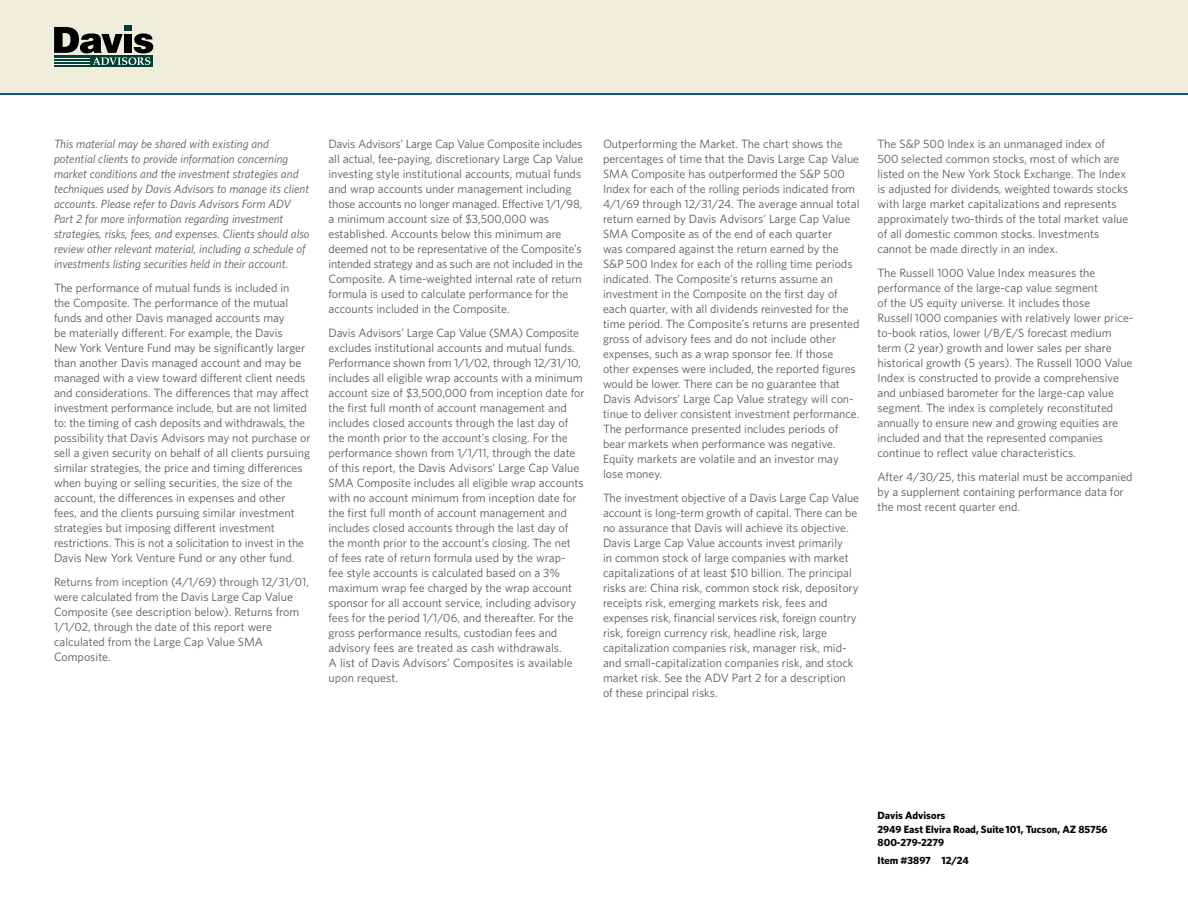
<style>
.page{position:relative;width:1188px;height:918px;background:#fff}
.page>*{position:absolute;margin:0;border:0;box-sizing:border-box;transform-origin:0 0}
.Disclosure{font:12px/15px "Whitney";color:#58595b}
.Disclosure-2{font:italic 12px/15px "Whitney";color:#58595b}
.t1{font:700 10.5px/13.5px "Whitney";color:#000}
</style>
<div class="page">
<div style="left:0;top:0;width:1188px;height:94px;background:#f0eedb"></div>
<hr style="left:0;top:94px;width:1188px;height:1px;background:#005c97">
<div style="left:124px;top:25px;width:8px;height:6px;background:#004133"></div>
<div style="left:54px;top:56px;width:99px;height:11px;background:#004133"></div>
<svg style="left:54px;top:27px;width:99px;height:38px"></svg>
<p class="Disclosure-2" style="left:54px;top:136px;width:257px">This material may be shared with existing and potential clients to provide information concerning market conditions and the investment strategies and techniques used by Davis Advisors to manage its client accounts. Please refer to Davis Advisors Form ADV Part 2 for more information regarding investment strategies, risks, fees, and expenses. Clients should also review other relevant material, including a schedule of investments listing securities held in their account.</p>
<p class="Disclosure" style="left:54px;top:280px;width:258px">The performance of mutual funds is included in<br>the Composite. The performance of the mutual funds and other Davis managed accounts may<br>be materially different. For example, the Davis<br>New York Venture Fund may be significantly larger than another Davis managed account and may be managed with a view toward different client needs and considerations. The differences that may affect investment performance include, but are not limited to: the timing of cash deposits and withdrawals, the possibility that Davis Advisors may not purchase or sell a given security on behalf of all clients pursuing similar strategies, the price and timing differences when buying or selling securities, the size of the account, the differences in expenses and other fees, and the clients pursuing similar investment strategies but imposing different investment restrictions. This is not a solicitation to invest in the Davis New York Venture Fund or any other fund.</p>
<p class="Disclosure" style="left:54px;top:574px;width:257px">Returns from inception (4/1/69) through 12/31/01, were calculated from the Davis Large Cap Value Composite (see description below). Returns from 1/1/02, through the date of this report were calculated from the Large Cap Value SMA Composite.</p>
<p class="Disclosure" style="left:328px;top:136px;width:256px">Davis Advisors’ Large Cap Value Composite includes all actual, fee-paying, discretionary Large Cap Value investing style institutional accounts, mutual funds and wrap accounts under management including those accounts no longer managed. Effective 1/1/98, a minimum account size of $3,500,000 was established. Accounts below this minimum are deemed not to be representative of the Composite’s intended strategy and as such are not included in the Composite. A time-weighted internal rate of return formula is used to calculate performance for the accounts included in the Composite.</p>
<p class="Disclosure" style="left:328px;top:325px;width:258px">Davis Advisors’ Large Cap Value (SMA) Composite excludes institutional accounts and mutual funds.<br>Performance shown from 1/1/02, through 12/31/10, includes all eligible wrap accounts with a minimum account size of $3,500,000 from inception date for the first full month of account management and includes closed accounts through the last day of the month prior to the account’s closing. For the performance shown from 1/1/11, through the date of this report, the Davis Advisors’ Large Cap Value SMA Composite includes all eligible wrap accounts with no account minimum from inception date for the first full month of account management and includes closed accounts through the last day of the month prior to the account’s closing. The net<br>of fees rate of return formula used by the wrap-<br>fee style accounts is calculated based on a 3% maximum wrap fee charged by the wrap account sponsor for all account service, including advisory fees for the period 1/1/06, and thereafter. For the gross performance results, custodian fees and advisory fees are treated as cash withdrawals.<br>A list of Davis Advisors’ Composites is available upon request.</p>
<p class="Disclosure" style="left:603px;top:136px;width:258px">Outperforming the Market. The chart shows the percentages of time that the Davis Large Cap Value SMA Composite has outperformed the S&amp;P 500<br>Index for each of the rolling periods indicated from 4/1/69 through 12/31/24. The average annual total return earned by Davis Advisors’ Large Cap Value SMA Composite as of the end of each quarter<br>was compared against the return earned by the S&amp;P 500 Index for each of the rolling time periods indicated. The Composite’s returns assume an investment in the Composite on the first day of each quarter, with all dividends reinvested for the time period. The Composite’s returns are presented gross of advisory fees and do not include other expenses, such as a wrap sponsor fee. If those other expenses were included, the reported figures would be lower. There can be no guarantee that Davis Advisors’ Large Cap Value strategy will con&shy;tinue to deliver consistent investment performance.<br>The performance presented includes periods of bear markets when performance was negative.<br>Equity markets are volatile and an investor may lose money.</p>
<p class="Disclosure" style="left:603px;top:490px;width:258px">The investment objective of a Davis Large Cap Value account is long-term growth of capital. There can be no assurance that Davis will achieve its objective.<br>Davis Large Cap Value accounts invest primarily<br>in common stock of large companies with market capitalizations of at least $10 billion. The principal risks are: China risk, common stock risk, depository receipts risk, emerging markets risk, fees and expenses risk, financial services risk, foreign country risk, foreign currency risk, headline risk, large capitalization companies risk, manager risk, mid&shy;and small-capitalization companies risk, and stock market risk. See the ADV Part 2 for a description<br>of these principal risks.</p>
<p class="Disclosure" style="left:878px;top:136px;width:252px">The S&amp;P 500 Index is an unmanaged index of 500 selected common stocks, most of which are listed on the New York Stock Exchange. The Index is adjusted for dividends, weighted towards stocks with large market capitalizations and represents approximately two-thirds of the total market value of all domestic common stocks. Investments cannot be made directly in an index.</p>
<p class="Disclosure" style="left:878px;top:265px;width:257px">The Russell 1000 Value Index measures the performance of the large-cap value segment<br>of the US equity universe. It includes those<br>Russell 1000 companies with relatively lower price&shy;to-book ratios, lower I/B/E/S forecast medium term (2 year) growth and lower sales per share historical growth (5 years). The Russell 1000 Value Index is constructed to provide a comprehensive and unbiased barometer for the large-cap value segment. The index is completely reconstituted annually to ensure new and growing equities are included and that the represented companies continue to reflect value characteristics.</p>
<p class="Disclosure" style="left:878px;top:469px;width:257px">After 4/30/25, this material must be accompanied by a supplement containing performance data for the most recent quarter end.</p>
<p class="t1" style="left:878px;top:808px;width:232px">Davis Advisors<br>2949 East Elvira Road, Suite 101, Tucson, AZ 85756<br>800-279-2279</p>
<p class="t1" style="left:878px;top:853px;width:93px">Item #3897 12/24</p>
</div>
